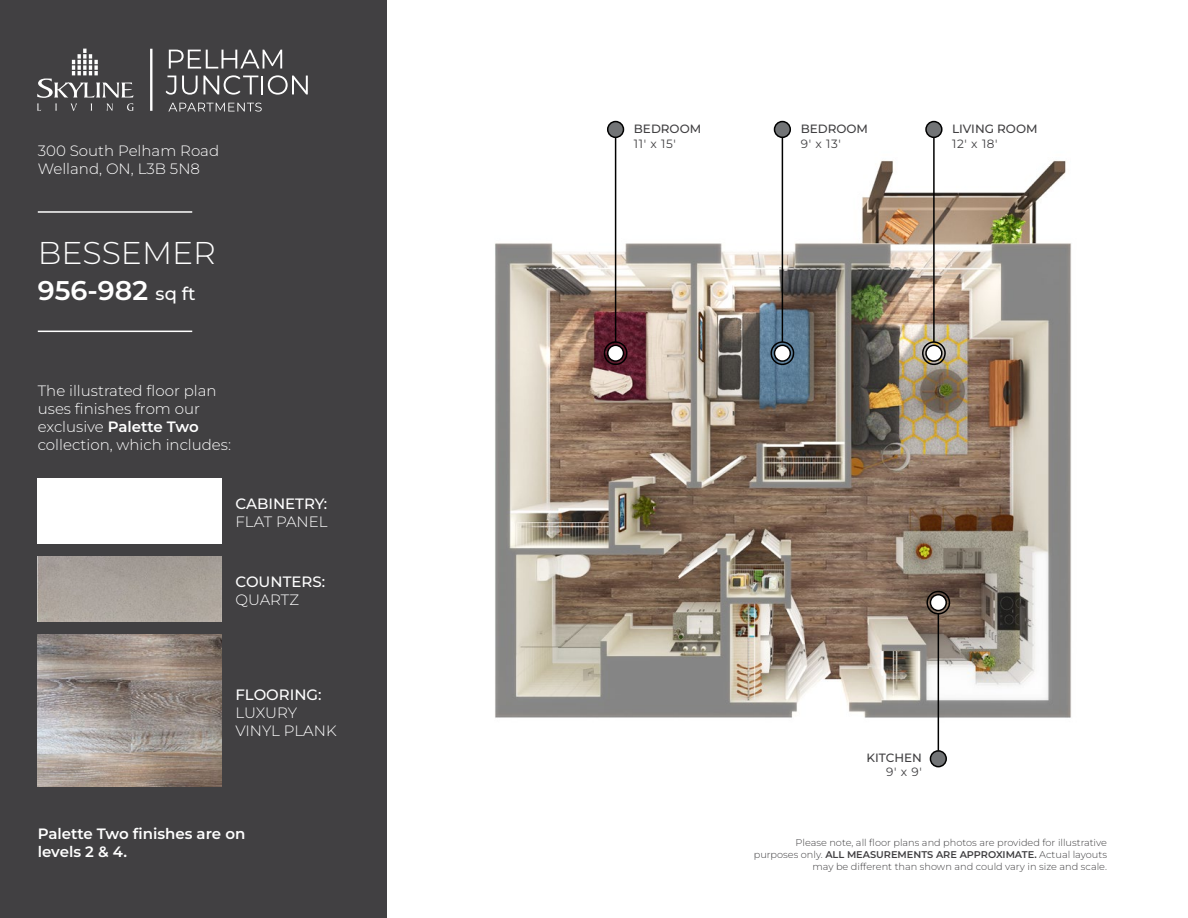
<style>
.page{position:relative;width:1188px;height:918px;background:#fff}
.page>*{position:absolute;margin:0;border:0;box-sizing:border-box;transform-origin:0 0}
.t1{font:300 31.5px "Montserrat";color:#fff}
.t2{font:600 27px "Montserrat";color:#fff}
.t3{font:300 15px/18px "Montserrat";color:#fff}
.t4{font:600 15px/18px "Montserrat";color:#fff}
.t5{font:500 15px "Montserrat";color:#fff}
.t6{font:500 12px "Montserrat";color:#414042}
.t7{font:12px "Montserrat";letter-spacing:.05em;color:#414042}
.t8{font:300 9.75px "Montserrat";color:#414042}
.t9{font:600 9.75px "Montserrat";color:#414042}
.s1{font-weight:500;font-size:18px}
.s2{font-weight:600}
.s3{font-weight:300}
</style>
<div class="page">
<img style="left:495px;top:120px;width:576px;height:648px">
<div style="left:0;top:0;width:386px;height:918px;background:#414042"></div>
<div style="left:930px;top:595px;width:16px;height:16px;background:#fff;border-radius:50%"></div>
<div style="left:930px;top:594px;width:17px;height:17px;border:2px solid #000;border-radius:50%"></div>
<div style="left:930px;top:751px;width:16px;height:16px;background:#727476;border-radius:50%"></div>
<div style="left:930px;top:750px;width:17px;height:17px;border:2px solid #000;border-radius:50%"></div>
<div style="left:926px;top:591px;width:24px;height:24px;border:2px solid #000;border-radius:50%"></div>
<hr style="left:938px;top:614px;width:1px;height:137px;background:#000">
<div style="left:608px;top:345px;width:15px;height:16px;background:#fff;border-radius:50%"></div>
<div style="left:607px;top:345px;width:17px;height:17px;border:2px solid #000;border-radius:50%"></div>
<div style="left:608px;top:122px;width:15px;height:15px;background:#727476;border-radius:50%"></div>
<div style="left:607px;top:121px;width:17px;height:17px;border:2px solid #000;border-radius:50%"></div>
<div style="left:604px;top:341px;width:23px;height:24px;border:2px solid #000;border-radius:50%"></div>
<hr style="left:615px;top:137px;width:1px;height:205px;background:#000">
<div style="left:926px;top:345px;width:16px;height:16px;background:#fff;border-radius:50%"></div>
<div style="left:925px;top:345px;width:18px;height:17px;border:2px solid #000;border-radius:50%"></div>
<div style="left:926px;top:122px;width:16px;height:15px;background:#727476;border-radius:50%"></div>
<div style="left:925px;top:121px;width:18px;height:17px;border:2px solid #000;border-radius:50%"></div>
<div style="left:922px;top:341px;width:24px;height:24px;border:2px solid #000;border-radius:50%"></div>
<hr style="left:933px;top:137px;width:2px;height:205px;background:#000">
<svg style="left:37px;top:49px;width:97px;height:62px"></svg>
<svg style="left:168px;top:103px;width:94px;height:9px"></svg>
<hr style="left:150px;top:49px;width:2px;height:62px;background:#fff">
<svg style="left:169px;top:50px;width:113px;height:19px"></svg>
<svg style="left:166px;top:76px;width:10px;height:19px"></svg>
<svg style="left:182px;top:75px;width:126px;height:20px"></svg>
<hr style="left:38px;top:211px;width:154px;height:2px;background:#fff">
<hr style="left:38px;top:331px;width:154px;height:1px;background:#fff">
<div style="left:775px;top:345px;width:15px;height:16px;background:#fff;border-radius:50%"></div>
<div style="left:774px;top:345px;width:17px;height:17px;border:2px solid #000;border-radius:50%"></div>
<div style="left:775px;top:122px;width:15px;height:15px;background:#727476;border-radius:50%"></div>
<div style="left:774px;top:121px;width:17px;height:17px;border:2px solid #000;border-radius:50%"></div>
<div style="left:771px;top:341px;width:23px;height:24px;border:2px solid #000;border-radius:50%"></div>
<hr style="left:782px;top:137px;width:1px;height:205px;background:#000">
<div style="left:38px;top:478px;width:183px;height:65px;background:#fff"></div>
<img style="left:38px;top:635px;width:183px;height:151px">
<img style="left:38px;top:557px;width:183px;height:64px">
<p class="t3" style="left:38px;top:141px;width:183px">300 South Pelham Road</p>
<p class="t3" style="left:38px;top:159px;width:164px">Welland, ON, L3B 5N8</p>
<p class="t1" style="left:38px;top:232px;width:180px">BESSEMER</p>
<p class="t2" style="left:38px;top:272px;width:159px">956-982 <span class="s1">sq ft</span></p>
<p class="t3" style="left:38px;top:381px;width:180px">The illustrated floor plan uses finishes from our exclusive <span class="s2">Palette Two</span></p>
<p class="t3" style="left:38px;top:435px;width:195px">collection, which includes:</p>
<p class="t5" style="left:235px;top:494px;width:93px">CABINETRY:</p>
<p class="t3" style="left:235px;top:512px;width:94px">FLAT PANEL</p>
<p class="t5" style="left:235px;top:572px;width:91px">COUNTERS:</p>
<p class="t3" style="left:235px;top:591px;width:65px">QUARTZ</p>
<p class="t5" style="left:235px;top:684px;width:88px">FLOORING:</p>
<p class="t3" style="left:235px;top:703px;width:63px">LUXURY</p>
<p class="t3" style="left:235px;top:721px;width:103px">VINYL PLANK</p>
<p class="t4" style="left:38px;top:824px;width:209px">Palette Two finishes are on levels 2 &amp; 4.</p>
<p class="t6" style="left:634px;top:121px;width:69px">BEDROOM</p>
<p class="t7" style="left:634px;top:135px;width:44px">11' x 15'</p>
<p class="t6" style="left:801px;top:121px;width:69px">BEDROOM</p>
<p class="t7" style="left:801px;top:135px;width:42px">9' x 13'</p>
<p class="t6" style="left:952px;top:121px;width:87px">LIVING ROOM</p>
<p class="t7" style="left:952px;top:135px;width:47px">12' x 18'</p>
<p class="t6" style="left:866px;top:749px;width:57px">KITCHEN</p>
<p class="t7" style="left:886px;top:764px;width:37px">9' x 9'</p>
<p class="t8" style="left:796px;top:836px;width:313px">Please note, all floor plans and photos are provided for illustrative</p>
<p class="t9" style="left:754px;top:848px;width:355px"><span class="s3">purposes only.</span> ALL MEASUREMENTS ARE APPROXIMATE. <span class="s3">Actual layouts</span></p>
<p class="t8" style="left:812px;top:860px;width:296px">may be different than shown and could vary in size and scale.</p>
</div>
